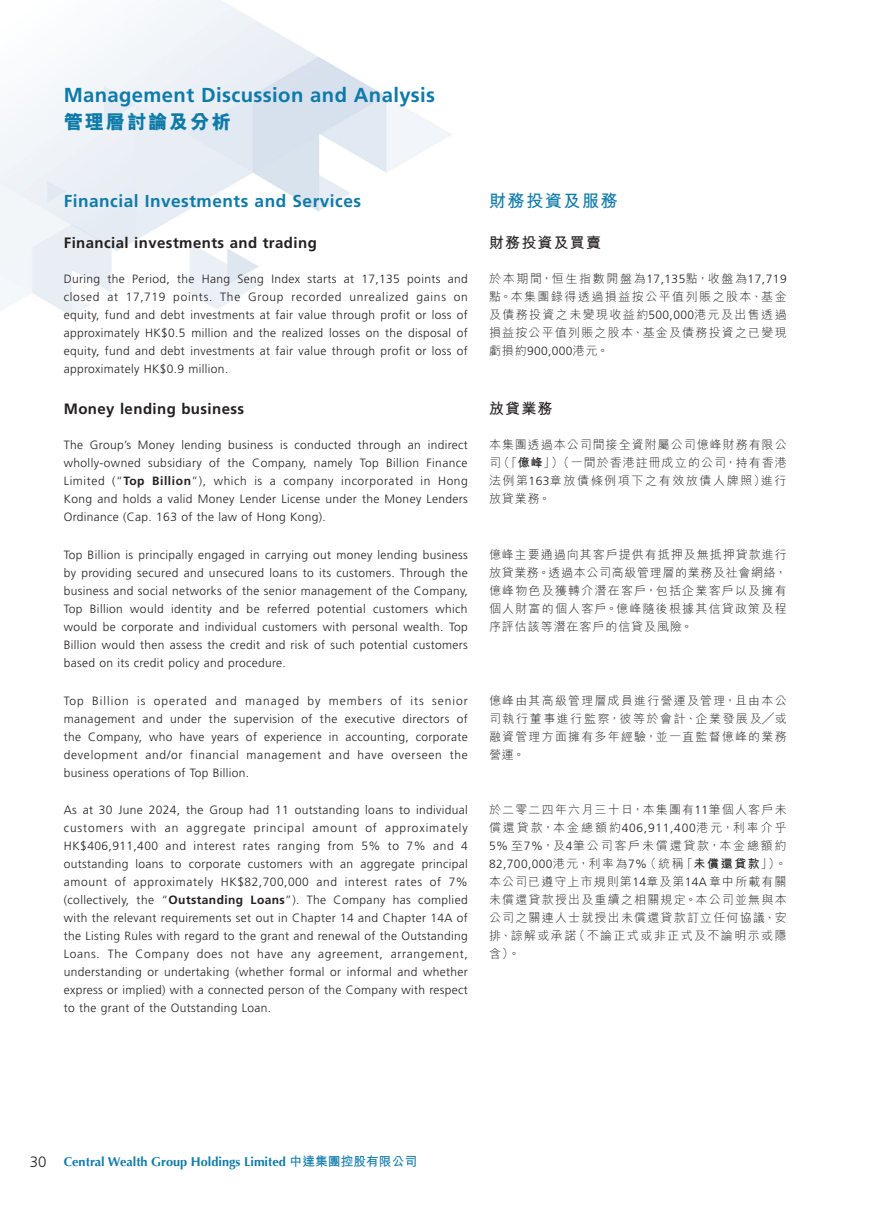
<style>
.page{position:relative;width:893px;height:1212px;background:#fff}
.page>*{position:absolute;margin:0;border:0;box-sizing:border-box;transform-origin:0 0}
.t1{font:700 20.25px "Frutiger LT Std";letter-spacing:.02em;color:#0e7aa9}
.t2{font:800 19.5px "M Hei HK";letter-spacing:.08em;color:#0e7aa9}
.t3{font:700 17.25px "Frutiger LT Std";letter-spacing:.03em;color:#0e7aa9}
.t4{font:700 17.25px "M Hei HK";letter-spacing:.08em;color:#0e7aa9}
.t5{font:700 15px "Frutiger LT Std";letter-spacing:.03em;color:#231f20}
.t6{font:700 15px "M Hei HK";letter-spacing:.08em;color:#231f20}
.t7{font:700 12.75px "Optima";color:#0e7aa9}
.t8{font:300 12px/18px "Frutiger LT Std";letter-spacing:.03em;color:#231f20;text-align:justify}
.t9{font:300 12px/18px "M Hei HK";letter-spacing:.1em;color:#231f20;text-align:justify}
.s1{font-weight:700}
.s2{font-family:"Frutiger LT Std"}
.s3{font-family:"M Hei HK"}
.s4{font-family:"Frutiger LT Std";font-weight:300;font-size:15px;color:#231f20}
</style>
<div class="page">
<img style="left:0;top:0;width:452px;height:316px">
<h1 class="t1" style="left:64px;top:83px;width:373px">Management Discussion and Analysis</h1>
<h2 class="t2" style="left:64px;top:112px;width:169px">管理層討論及分析</h2>
<h3 class="t3" style="left:64px;top:191px;width:299px">Financial Investments and Services</h3>
<p class="t5" style="left:64px;top:234px;width:255px">Financial investments and trading</p>
<p class="t8" style="left:64px;top:270px;width:406px">During the Period, the Hang Seng Index starts at 17,135 points and closed at 17,719 points. The Group recorded unrealized gains on equity, fund and debt investments at fair value through profit or loss of approximately HK$0.5 million and the realized losses on the disposal of equity, fund and debt investments at fair value through profit or loss of approximately HK$0.9 million.</p>
<p class="t5" style="left:64px;top:400px;width:182px">Money lending business</p>
<p class="t8" style="left:64px;top:436px;width:406px">The Group’s Money lending business is conducted through an indirect wholly-owned subsidiary of the Company, namely Top Billion Finance Limited (“<span class="s1">Top Billion</span>”), which is a company incorporated in Hong Kong and holds a valid Money Lender License under the Money Lenders Ordinance (Cap. 163 of the law of Hong Kong).</p>
<p class="t8" style="left:64px;top:546px;width:406px">Top Billion is principally engaged in carrying out money lending business by providing secured and unsecured loans to its customers. Through the business and social networks of the senior management of the Company, Top Billion would identity and be referred potential customers which would be corporate and individual customers with personal wealth. Top Billion would then assess the credit and risk of such potential customers based on its credit policy and procedure.</p>
<p class="t8" style="left:64px;top:692px;width:406px">Top Billion is operated and managed by members of its senior management and under the supervision of the executive directors of the Company, who have years of experience in accounting, corporate development and/or financial management and have overseen the business operations of Top Billion.</p>
<p class="t8" style="left:64px;top:801px;width:406px">As at 30 June 2024, the Group had 11 outstanding loans to individual customers with an aggregate principal amount of approximately HK$406,911,400 and interest rates ranging from 5% to 7% and 4 outstanding loans to corporate customers with an aggregate principal amount of approximately HK$82,700,000 and interest rates of 7% (collectively, the “<span class="s1">Outstanding Loans</span>”). The Company has complied with the relevant requirements set out in Chapter 14 and Chapter 14A of the Listing Rules with regard to the grant and renewal of the Outstanding Loans. The Company does not have any agreement, arrangement, understanding or undertaking (whether formal or informal and whether express or implied) with a connected person of the Company with respect to the grant of the Outstanding Loan.</p>
<h3 class="t4" style="left:489px;top:188px;width:130px">財務投資及服務</h3>
<p class="t6" style="left:489px;top:232px;width:114px">財務投資及買賣</p>
<p class="t9" style="left:489px;top:269px;width:299px">於本期間，恒生指數開盤為<span class="s2">17,135</span>點，收盤為<span class="s2">17,719</span>點。本集團錄得透過損益按公平值列賬之股本、基金及債務投資之未變現收益約<span class="s2">500,000</span>港元及出售透過損益按公平值列賬之股本、基金及債務投資之已變現</p>
<p class="t8" style="left:489px;top:342px;width:121px"><span class="s3">虧損約</span>900,000<span class="s3">港元。</span></p>
<p class="t6" style="left:489px;top:398px;width:65px">放貸業務</p>
<p class="t9" style="left:489px;top:436px;width:299px">本集團透過本公司間接全資附屬公司億峰財務有限公司（「<span class="s1">億峰</span>」）（一間於香港註冊成立的公司，持有香港法例第<span class="s2">163</span>章放債條例項下之有效放債人牌照）進行放貸業務。</p>
<p class="t9" style="left:489px;top:545px;width:299px">億峰主要通過向其客戶提供有抵押及無抵押貸款進行放貸業務。透過本公司高級管理層的業務及社會網絡，億峰物色及獲轉介潛在客戶，包括企業客戶以及擁有個人財富的個人客戶。億峰隨後根據其信貸政策及程序評估該等潛在客戶的信貸及風險。</p>
<p class="t9" style="left:489px;top:691px;width:299px">億峰由其高級管理層成員進行營運及管理，且由本公司執行董事進行監察，彼等於會計、企業發展及╱或融資管理方面擁有多年經驗，並一直監督億峰的業務營運。</p>
<p class="t9" style="left:489px;top:800px;width:299px">於二零二四年六月三十日，本集團有<span class="s2">11</span>筆個人客戶未償還貸款，本金總額約<span class="s2">406,911,400</span>港元，利率介乎<span class="s2">5%</span>至<span class="s2">7%</span>，及<span class="s2">4</span>筆公司客戶未償還貸款，本金總額約<span class="s2">82,700,000</span>港元，利率為<span class="s2">7%</span>（統稱「<span class="s1">未償還貸款</span>」）。本公司已遵守上市規則第<span class="s2">14</span>章及第<span class="s2">14A</span>章中所載有關未償還貸款授出及重續之相關規定。本公司並無與本公司之關連人士就授出未償還貸款訂立任何協議、安排、諒解或承諾（不論正式或非正式及不論明示或隱含）。</p>
<p class="t7" style="left:30px;top:1154px;width:389px"><span class="s4">30</span> Central Wealth Group Holdings Limited <span class="s3">中達集團控股有限公司</span></p>
</div>
